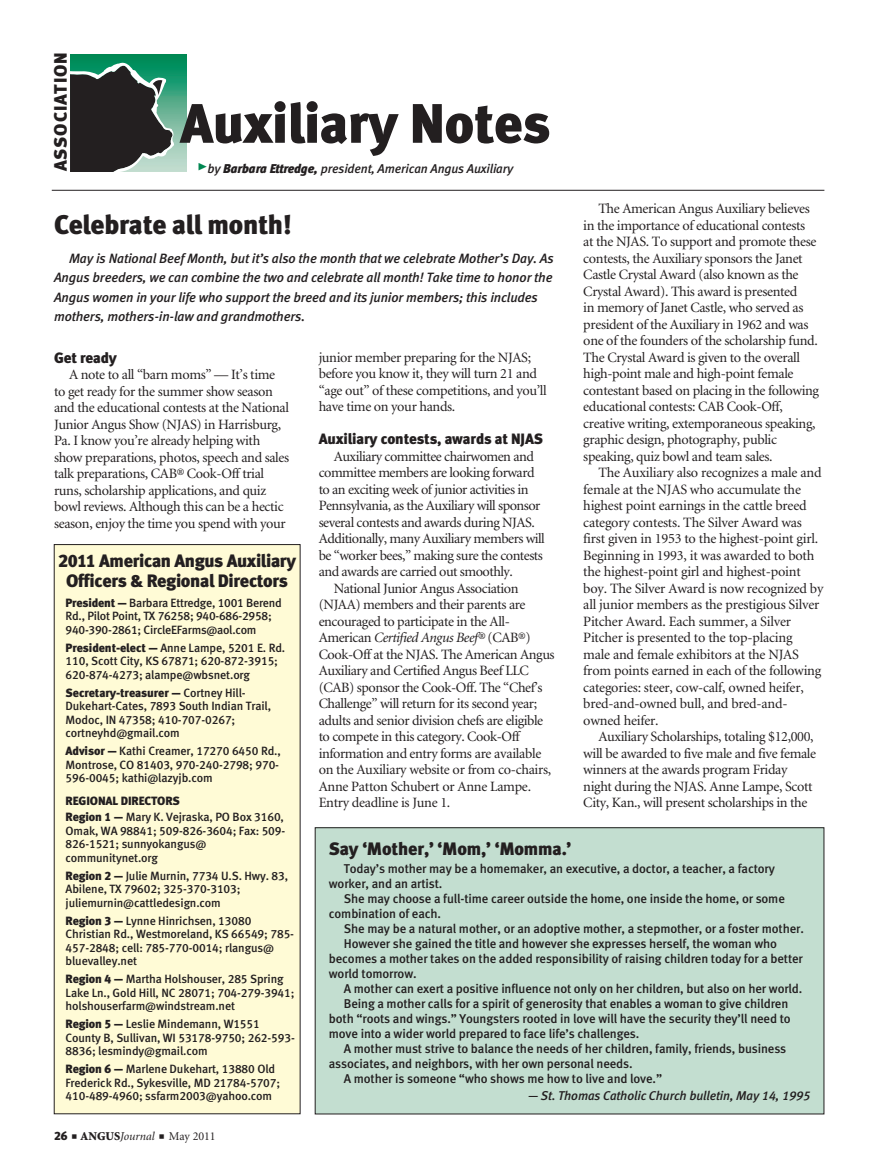
<style>
.page{position:relative;width:878px;height:1168px;background:#fff}
.page>*{position:absolute;margin:0;border:0;box-sizing:border-box;transform-origin:0 0}
.t1{font:55.5px "Meta Black LF";letter-spacing:-.01em;color:#231f20}
.column_headline{font:27px "Meta Black LF";letter-spacing:-.01em;color:#231f20}
.sidebar_headline{font:18px/19.5px "Meta Black LF";letter-spacing:-.02em;color:#231f20;text-align:center}
.sidebar_headline-2{font:18px "Meta Black LF";letter-spacing:.045em;color:#231f20}
.subhead{font:15px "Meta Black LF";letter-spacing:-.01em;color:#231f20}
.body_text{font:14.25px/16.5px "Minion";letter-spacing:-.025em;color:#231f20}
.column_intro{font:italic 13.5px/19.5px "Meta Medium LF";letter-spacing:-.01em;color:#231f20}
.sidebar_text{font:12.75px/15px "Meta Medium LF";letter-spacing:-.01em;color:#231f20}
.sidebar_text-2{font:italic 12.75px "Meta Medium LF";letter-spacing:-.01em;color:#231f20}
.sidebar_text-3{font:12px/13.5px "Meta Medium LF";letter-spacing:-.01em;color:#231f20}
.t2{font:italic 12px "Minion";color:#231f20}
.sidebar_headline-3{font:12px "Meta Black LF";letter-spacing:-.01em;color:#231f20}
.s1{font-family:"Meta Black Caps Expert";font-style:normal;font-size:21px;color:#008751}
.s2{font-family:"Meta Black LF"}
.s3{font-style:italic}
.s4{font-family:"Meta Black LF";font-style:normal}
.s5{font-weight:900;font-style:normal}
.s6{font-style:normal}
</style>
<div class="page">
<svg style="left:70px;top:54px;width:117px;height:117px;background:#42a57f"></svg>
<svg style="left:70px;top:61px;width:104px;height:110px;background:#3a4d46"></svg>
<div style="left:54px;top:544px;width:246px;height:570px;background:#fffbd6"></div>
<hr style="left:52px;top:190px;width:772px;height:1px;background:#231f20">
<div style="left:315px;top:828px;width:509px;height:286px;background:#c3ded0"></div>
<div style="left:315px;top:827px;width:509px;height:287px;border:1px solid #231f20"></div>
<p class="sidebar_headline-2" style="left:50px;top:171px;width:120px;rotate:-90deg">ASSOCIATION</p>
<p class="t1" style="left:180px;top:90px;width:372px">Auxiliary Notes</p>
<p class="sidebar_text-2" style="left:197px;top:161px;width:318px"><span class="s1">@</span>by <span class="s2">Barbara Ettredge,</span> president, American Angus Auxiliary</p>
<p class="column_headline" style="left:54px;top:208px;width:239px">Celebrate all month!</p>
<p class="column_intro" style="left:54px;top:248px;width:501px;text-indent:15px">May is National Beef Month, but it’s also the month that we celebrate Mother’s Day. As Angus breeders, we can combine the two and celebrate all month! Take time to honor the Angus women in your life who support the breed and its junior members; this includes mothers, mothers-in-law and grandmothers.</p>
<p class="body_text" style="left:583px;top:201px;width:237px;text-indent:15px">The American Angus Auxiliary believes in the importance of educational contests<br>at the NJAS. To support and promote these contests, the Auxiliary sponsors the Janet Castle Crystal Award (also known as the Crystal Award). This award is presented<br>in memory of Janet Castle, who served as president of the Auxiliary in 1962 and was one of the founders of the scholarship fund.<br>The Crystal Award is given to the overall high-point male and high-point female contestant based on placing in the following educational contests: CAB Cook-Off, creative writing, extemporaneous speaking, graphic design, photography, public speaking, quiz bowl and team sales.</p>
<p class="body_text" style="left:583px;top:465px;width:241px;text-indent:15px">The Auxiliary also recognizes a male and female at the NJAS who accumulate the highest point earnings in the cattle breed category contests. The Silver Award was first given in 1953 to the highest-point girl.<br>Beginning in 1993, it was awarded to both the highest-point girl and highest-point boy. The Silver Award is now recognized by all junior members as the prestigious Silver Pitcher Award. Each summer, a Silver Pitcher is presented to the top-placing<br>male and female exhibitors at the NJAS from points earned in each of the following categories: steer, cow-calf, owned heifer, bred-and-owned bull, and bred-and&shy;owned heifer.</p>
<p class="body_text" style="left:583px;top:729px;width:234px;text-indent:15px">Auxiliary Scholarships, totaling $12,000, will be awarded to five male and five female winners at the awards program Friday night during the NJAS. Anne Lampe, Scott City, Kan., will present scholarships in the</p>
<p class="subhead" style="left:54px;top:348px;width:65px">Get ready</p>
<p class="body_text" style="left:54px;top:367px;width:237px;text-indent:15px">A note to all “barn moms” — It’s time to get ready for the summer show season and the educational contests at the National Junior Angus Show (NJAS) in Harrisburg, Pa. I know you’re already helping with show preparations, photos, speech and sales talk preparations, CAB® Cook-Off trial runs, scholarship applications, and quiz bowl reviews. Although this can be a hectic season, enjoy the time you spend with your</p>
<p class="body_text" style="left:318px;top:349px;width:230px">junior member preparing for the NJAS; before you know it, they will turn 21 and “age out” of these competitions, and you’ll have time on your hands.</p>
<p class="subhead" style="left:318px;top:430px;width:226px">Auxiliary contests, awards at NJAS</p>
<p class="body_text" style="left:318px;top:448px;width:228px;text-indent:15px">Auxiliary committee chairwomen and committee members are looking forward to an exciting week of junior activities in Pennsylvania, as the Auxiliary will sponsor several contests and awards during NJAS.<br>Additionally, many Auxiliary members will be “worker bees,” making sure the contests and awards are carried out smoothly.</p>
<p class="body_text" style="left:318px;top:580px;width:237px;text-indent:15px">National Junior Angus Association (NJAA) members and their parents are encouraged to participate in the All-American <span class="s3">Certified Angus Beef®</span> (CAB®)<br>Cook-Off at the NJAS. The American Angus Auxiliary and Certified Angus Beef LLC (CAB) sponsor the Cook-Off. The “Chef’s Challenge” will return for its second year; adults and senior division chefs are eligible to compete in this category. Cook-Off information and entry forms are available on the Auxiliary website or from co-chairs, Anne Patton Schubert or Anne Lampe.<br>Entry deadline is June 1.</p>
<p class="sidebar_headline" style="left:58px;top:551px;width:239px">2011 American Angus Auxiliary<br>Officers &amp; Regional Directors</p>
<p class="sidebar_text-3" style="left:66px;top:595px;width:218px"><span class="s2">President —</span> Barbara Ettredge, 1001 Berend<br>Rd., Pilot Point, TX 76258; 940-686-2958;<br>940-390-2861; CircleEFarms@aol.com</p>
<p class="sidebar_text-3" style="left:66px;top:640px;width:221px"><span class="s2">President-elect —</span> Anne Lampe, 5201 E. Rd.<br>110, Scott City, KS 67871; 620-872-3915;<br>620-874-4273; alampe@wbsnet.org</p>
<p class="sidebar_text-3" style="left:66px;top:685px;width:207px"><span class="s2">Secretary-treasurer —</span> Cortney Hill-Dukehart-Cates, 7893 South Indian Trail, Modoc, IN 47358; 410-707-0267; cortneyhd@gmail.com</p>
<p class="sidebar_text-3" style="left:66px;top:744px;width:217px"><span class="s2">Advisor —</span> Kathi Creamer, 17270 6450 Rd.,<br>Montrose, CO 81403, 970-240-2798; 970-<br>596-0045; kathi@lazyjb.com</p>
<p class="sidebar_headline-3" style="left:66px;top:793px;width:116px">REGIONAL DIRECTORS</p>
<p class="sidebar_text-3" style="left:66px;top:810px;width:221px"><span class="s2">Region 1 —</span> Mary K. Vejraska, PO Box 3160,<br>Omak, WA 98841; 509-826-3604; Fax: 509-<br>826-1521; sunnyokangus@ communitynet.org</p>
<p class="sidebar_text-3" style="left:66px;top:868px;width:224px"><span class="s2">Region 2 —</span> Julie Murnin, 7734 U.S. Hwy. 83,<br>Abilene, TX 79602; 325-370-3103; juliemurnin@cattledesign.com</p>
<p class="sidebar_text-3" style="left:66px;top:913px;width:230px"><span class="s2">Region 3 —</span> Lynne Hinrichsen, 13080<br>Christian Rd., Westmoreland, KS 66549; 785- 457-2848; cell: 785-770-0014; rlangus@ bluevalley.net</p>
<p class="sidebar_text-3" style="left:66px;top:972px;width:230px"><span class="s2">Region 4 —</span> Martha Holshouser, 285 Spring<br>Lake Ln., Gold Hill, NC 28071; 704-279-3941; holshouserfarm@windstream.net</p>
<p class="sidebar_text-3" style="left:66px;top:1017px;width:231px"><span class="s2">Region 5 —</span> Leslie Mindemann, W1551<br>County B, Sullivan, WI 53178-9750; 262-593-<br>8836; lesmindy@gmail.com</p>
<p class="sidebar_text-3" style="left:66px;top:1062px;width:216px"><span class="s2">Region 6 —</span> Marlene Dukehart, 13880 Old<br>Frederick Rd., Sykesville, MD 21784-5707;<br>410-489-4960; ssfarm2003@yahoo.com</p>
<p class="sidebar_headline" style="left:329px;top:839px;width:244px">Say ‘Mother,’ ‘Mom,’ ‘Momma.’</p>
<p class="sidebar_text" style="left:329px;top:861px;width:447px;text-indent:15px">Today’s mother may be a homemaker, an executive, a doctor, a teacher, a factory worker, and an artist.</p>
<p class="sidebar_text" style="left:329px;top:891px;width:457px;text-indent:15px">She may choose a full-time career outside the home, one inside the home, or some combination of each.</p>
<p class="sidebar_text" style="left:344px;top:921px;width:461px">She may be a natural mother, or an adoptive mother, a stepmother, or a foster mother.</p>
<p class="sidebar_text" style="left:329px;top:936px;width:475px;text-indent:15px">However she gained the title and however she expresses herself, the woman who becomes a mother takes on the added responsibility of raising children today for a better world tomorrow.</p>
<p class="sidebar_text" style="left:344px;top:981px;width:460px">A mother can exert a positive influence not only on her children, but also on her world.</p>
<p class="sidebar_text" style="left:329px;top:996px;width:463px;text-indent:15px">Being a mother calls for a spirit of generosity that enables a woman to give children both “roots and wings.” Youngsters rooted in love will have the security they’ll need to move into a wider world prepared to face life’s challenges.</p>
<p class="sidebar_text" style="left:329px;top:1041px;width:459px;text-indent:15px">A mother must strive to balance the needs of her children, family, friends, business associates, and neighbors, with her own personal needs.</p>
<p class="sidebar_text" style="left:344px;top:1071px;width:320px">A mother is someone “who shows me how to live and love.”</p>
<p class="sidebar_text-2" style="left:528px;top:1087px;width:283px">— St. Thomas Catholic Church bulletin, May 14, 1995</p>
<p class="t2" style="left:54px;top:1130px;width:163px"><span class="s4">26</span> ■ <span class="s5">ANGUS</span>Journal ■ <span class="s6">May 2011</span></p>
</div>
